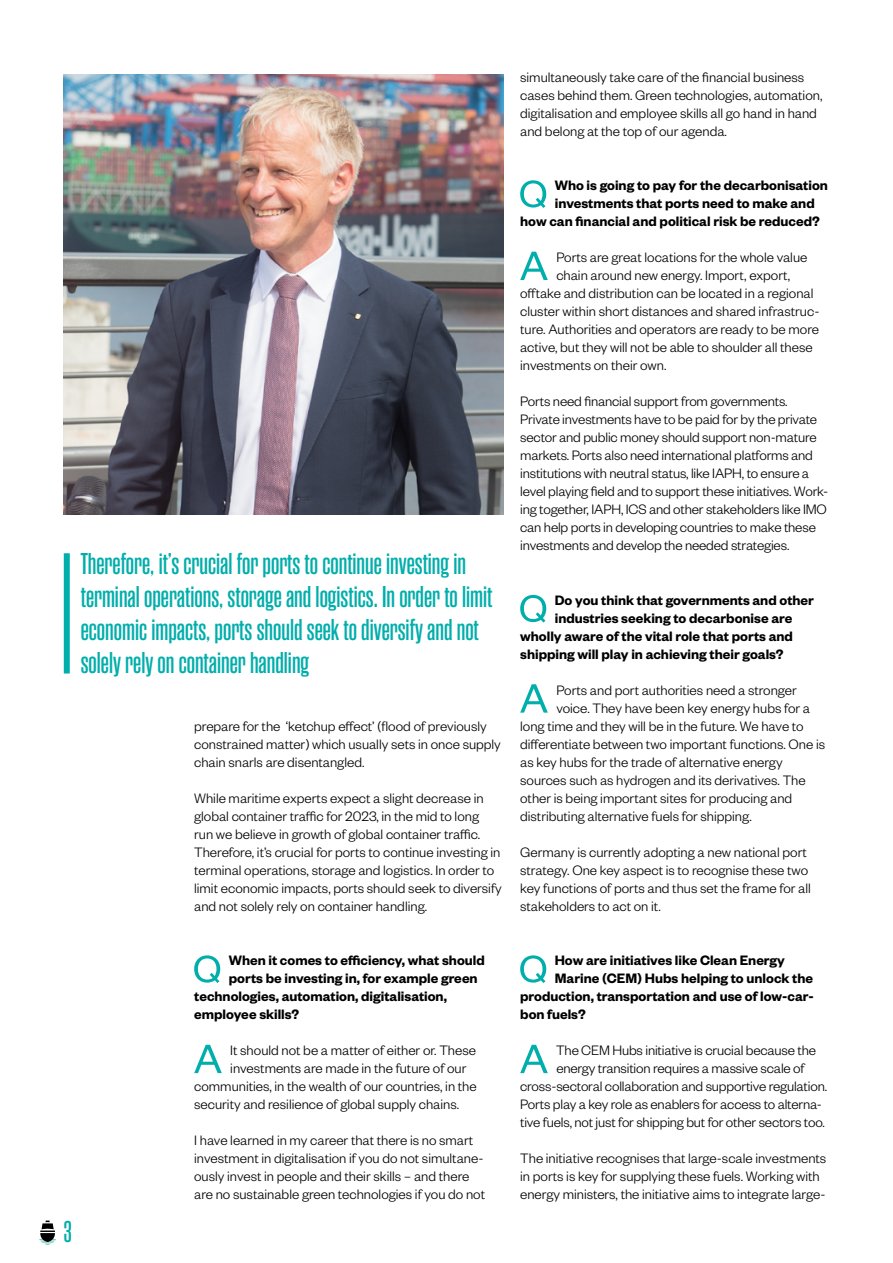
<style>
.page{position:relative;width:893px;height:1263px;background:#fff}
.page>*{position:absolute;margin:0;border:0;box-sizing:border-box;transform-origin:0 0}
.t1{font:600 30px/33px "Rama Gothic M";color:#00aeab}
.t2{font:300 15px/18px "Founders Grotesk";color:#000}
.t3{font:600 15px "Founders Grotesk";color:#000}
</style>
<div class="page">
<svg style="left:39px;top:1220px;width:17px;height:25px"></svg>
<svg style="left:520px;top:180px;width:26px;height:28px"></svg>
<svg style="left:520px;top:252px;width:28px;height:28px"></svg>
<svg style="left:520px;top:595px;width:26px;height:27px"></svg>
<svg style="left:520px;top:684px;width:28px;height:29px"></svg>
<svg style="left:520px;top:955px;width:26px;height:28px"></svg>
<svg style="left:520px;top:1045px;width:28px;height:28px"></svg>
<svg style="left:194px;top:955px;width:26px;height:28px"></svg>
<svg style="left:194px;top:1045px;width:28px;height:28px"></svg>
<img style="left:64px;top:74px;width:439px;height:440px">
<div style="left:64px;top:553px;width:6px;height:120px;background:#00aeab"></div>
<h1 class="t1" style="left:81px;top:548px;width:413px">Therefore, it’s crucial for ports to continue investing in terminal operations, storage and logistics. In order to limit economic impacts, ports should seek to diversify and not solely rely on container handling</h1>
<h1 class="t1" style="left:64px;top:1215px;width:9px">3</h1>
<p class="t2" style="left:194px;top:716px;width:308px">prepare for the ‘ketchup effect’ (flood of previously constrained matter) which usually sets in once supply chain snarls are disentangled.</p>
<p class="t2" style="left:194px;top:788px;width:309px">While maritime experts expect a slight decrease in global container traffic for 2023, in the mid to long run we believe in growth of global container traffic.<br>Therefore, it’s crucial for ports to continue investing in terminal operations, storage and logistics. In order to limit economic impacts, ports should seek to diversify and not solely rely on container handling.</p>
<p class="t3" style="left:229px;top:951px;width:258px">When it comes to efficiency, what should</p>
<p class="t3" style="left:229px;top:969px;width:250px">ports be investing in, for example green</p>
<p class="t3" style="left:194px;top:987px;width:254px">technologies, automation, digitalisation,</p>
<p class="t3" style="left:194px;top:1005px;width:107px">employee skills?</p>
<p class="t2" style="left:230px;top:1040px;width:247px">It should not be a matter of either or. These</p>
<p class="t2" style="left:230px;top:1058px;width:238px">investments are made in the future of our</p>
<p class="t2" style="left:194px;top:1077px;width:284px">communities, in the wealth of our countries, in the</p>
<p class="t2" style="left:194px;top:1095px;width:266px">security and resilience of global supply chains.</p>
<p class="t2" style="left:194px;top:1131px;width:292px">I have learned in my career that there is no smart investment in digitalisation if you do not simultane&shy;ously invest in people and their skills – and there are no sustainable green technologies if you do not</p>
<p class="t2" style="left:520px;top:67px;width:304px">simultaneously take care of the financial business cases behind them. Green technologies, automation, digitalisation and employee skills all go hand in hand and belong at the top of our agenda.</p>
<p class="t3" style="left:555px;top:176px;width:275px">Who is going to pay for the decarbonisation</p>
<p class="t3" style="left:555px;top:194px;width:261px">investments that ports need to make and</p>
<p class="t3" style="left:520px;top:212px;width:301px">how can financial and political risk be reduced?</p>
<p class="t2" style="left:556px;top:247px;width:253px">Ports are great locations for the whole value</p>
<p class="t2" style="left:556px;top:266px;width:236px">chain around new energy. Import, export,</p>
<p class="t2" style="left:520px;top:284px;width:295px">offtake and distribution can be located in a regional</p>
<p class="t2" style="left:520px;top:302px;width:301px">cluster within short distances and shared infrastruc-</p>
<p class="t2" style="left:520px;top:320px;width:300px">ture. Authorities and operators are ready to be more</p>
<p class="t2" style="left:520px;top:338px;width:294px">active, but they will not be able to shoulder all these</p>
<p class="t2" style="left:520px;top:356px;width:148px">investments on their own.</p>
<p class="t2" style="left:520px;top:392px;width:310px">Ports need financial support from governments.<br>Private investments have to be paid for by the private sector and public money should support non-mature markets. Ports also need international platforms and institutions with neutral status, like IAPH, to ensure a level playing field and to support these initiatives. Work&shy;ing together, IAPH, ICS and other stakeholders like IMO can help ports in developing countries to make these investments and develop the needed strategies.</p>
<p class="t3" style="left:555px;top:590px;width:261px">Do you think that governments and other</p>
<p class="t3" style="left:555px;top:608px;width:239px">industries seeking to decarbonise are</p>
<p class="t3" style="left:520px;top:626px;width:274px">wholly aware of the vital role that ports and</p>
<p class="t3" style="left:520px;top:644px;width:265px">shipping will play in achieving their goals?</p>
<p class="t2" style="left:556px;top:680px;width:242px">Ports and port authorities need a stronger</p>
<p class="t2" style="left:556px;top:698px;width:255px">voice. They have been key energy hubs for a</p>
<p class="t2" style="left:520px;top:716px;width:285px">long time and they will be in the future. We have to</p>
<p class="t2" style="left:520px;top:734px;width:306px">differentiate between two important functions. One is</p>
<p class="t2" style="left:520px;top:752px;width:264px">as key hubs for the trade of alternative energy</p>
<p class="t2" style="left:520px;top:770px;width:287px">sources such as hydrogen and its derivatives. The</p>
<p class="t2" style="left:520px;top:788px;width:274px">other is being important sites for producing and</p>
<p class="t2" style="left:520px;top:806px;width:233px">distributing alternative fuels for shipping.</p>
<p class="t2" style="left:520px;top:842px;width:292px">Germany is currently adopting a new national port strategy. One key aspect is to recognise these two key functions of ports and thus set the frame for all stakeholders to act on it.</p>
<p class="t3" style="left:555px;top:951px;width:232px">How are initiatives like Clean Energy</p>
<p class="t3" style="left:555px;top:969px;width:260px">Marine (CEM) Hubs helping to unlock the</p>
<p class="t3" style="left:520px;top:987px;width:295px">production, transportation and use of low-car-</p>
<p class="t3" style="left:520px;top:1005px;width:67px">bon fuels?</p>
<p class="t2" style="left:556px;top:1040px;width:261px">The CEM Hubs initiative is crucial because the</p>
<p class="t2" style="left:556px;top:1058px;width:250px">energy transition requires a massive scale of</p>
<p class="t2" style="left:520px;top:1077px;width:308px">cross-sectoral collaboration and supportive regulation.</p>
<p class="t2" style="left:520px;top:1095px;width:303px">Ports play a key role as enablers for access to alterna-</p>
<p class="t2" style="left:520px;top:1113px;width:306px">tive fuels, not just for shipping but for other sectors too.</p>
<p class="t2" style="left:520px;top:1149px;width:308px">The initiative recognises that large-scale investments in ports is key for supplying these fuels. Working with energy ministers, the initiative aims to integrate large-</p>
</div>
